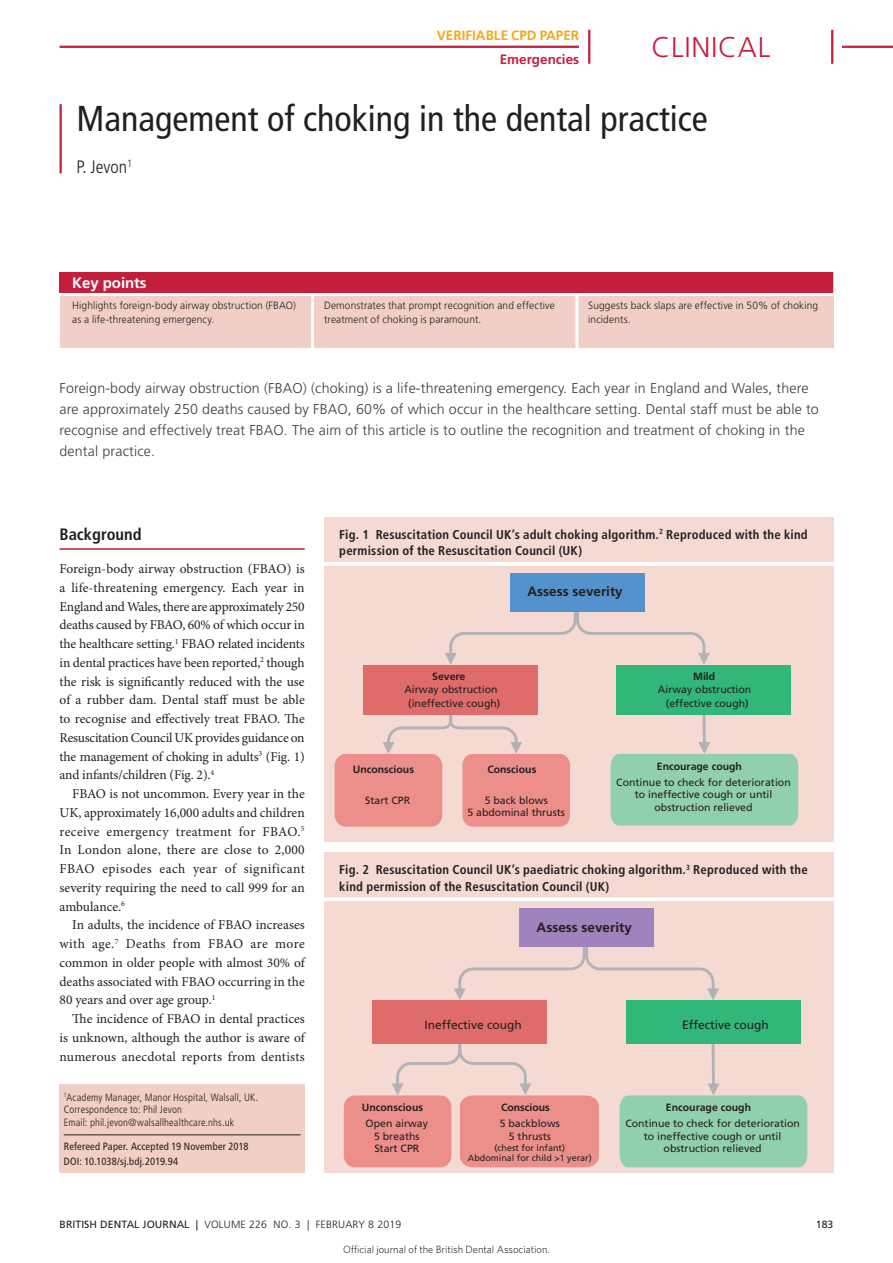
<style>
.page{position:relative;width:893px;height:1263px;background:#fff}
.page>*{position:absolute;margin:0;border:0;box-sizing:border-box;transform-origin:0 0}
.head{font:condensed 36px "Frutiger LT Std";color:#231f20}
.t1{font:300 28.5px "Frutiger LT Std";letter-spacing:.025em;color:#c31f3d}
.author{font:300 condensed 18px "Frutiger LT Std";color:#231f20}
.crosshead_1{font:700 condensed 16.5px "Frutiger LT Std";color:#231f20}
.key_points_-_head{font:700 15px "Frutiger LT Std";letter-spacing:-.01em;color:#fff}
.abstract{font:300 14.25px/21px "Frutiger LT Std";letter-spacing:.01em;color:#3e3e3f}
.body{font:13.5px/18.8px "Minion Pro";letter-spacing:.005em;color:#231f20;text-align:justify}
.body_fullout{font:13.5px/18.8px "Minion Pro";letter-spacing:-.01em;color:#231f20;text-align:justify}
.t2{font:700 13.5px "Frutiger LT Std";color:#231f20}
.Tag_-_VERIFIABLE_CPD{font:700 13.5px "Frutiger LT Std";color:#f9a71b}
.Tag_-_VERIFIABLE_CPD-2{font:700 13.5px "Frutiger LT Std";color:#c31f3d}
.fig_caption_1{font:700 condensed 12.75px/16.5px "Frutiger LT Std";letter-spacing:.015em;color:#231f20}
.t3{font:12px "Frutiger LT Std";color:#231f20}
.page_footer{font:10.5px/12.6px "Frutiger LT Std";color:#231f20;text-align:center}
.key_points{font:300 10.5px/13.5px "Frutiger LT Std";letter-spacing:.01em;color:#231f20}
.author_biog{font:300 condensed 10.5px/12.8px "Frutiger LT Std";letter-spacing:.015em;color:#231f20}
.article_details{font:condensed 10.5px "Frutiger LT Std";letter-spacing:.015em;color:#231f20}
.t4{font:700 10.5px "Frutiger LT Std";color:#231f20}
.page_footer-2{font:300 10.5px "Frutiger LT Std";letter-spacing:.02em;color:#231f20}
.t5{font:300 10.5px "Whitney";color:#000}
.t6{font:9px/10.8px "Frutiger LT Std";color:#231f20;text-align:center}
.s1{font-weight:700}
.s2{font-weight:400}
</style>
<div class="page">
<hr style="left:60px;top:548px;width:245px;height:2px;background:#c31f3d">
<div style="left:60px;top:1084px;width:245px;height:89px;background:#f1cec6"></div>
<hr style="left:64px;top:1134px;width:236px;height:1px;background:#231f20">
<hr style="left:60px;top:104px;width:2px;height:69px;background:#c31f3d">
<div style="left:60px;top:272px;width:773px;height:76px;background:#f1cec6"></div>
<hr style="left:60px;top:293px;width:773px;height:3px;background:#fff">
<div style="left:60px;top:272px;width:773px;height:21px;background:#c31f3d"></div>
<hr style="left:311px;top:294px;width:3px;height:58px;background:#fff">
<hr style="left:575px;top:294px;width:3px;height:58px;background:#fff">
<div style="left:324px;top:517px;width:510px;height:324px;background:#f5d9d3"></div>
<hr style="left:703px;top:714px;width:3px;height:29px;background:#b1b2b6">
<svg style="left:445px;top:612px;width:265px;height:53px"></svg>
<div style="left:335px;top:754px;width:107px;height:73px;background:#ec8f8a;border-radius:11px"></div>
<div style="left:462px;top:754px;width:108px;height:73px;background:#ec8f8a;border-radius:11px"></div>
<div style="left:617px;top:665px;width:174px;height:49px;background:#31b77a"></div>
<div style="left:510px;top:573px;width:135px;height:39px;background:#5492cd"></div>
<svg style="left:383px;top:714px;width:139px;height:40px"></svg>
<div style="left:363px;top:665px;width:175px;height:49px;background:#df6c6a"></div>
<svg style="left:610px;top:742px;width:188px;height:84px;background:#9fd1b2"></svg>
<svg style="left:324px;top:562px;width:510px;height:4px;background:#fefcfb"></svg>
<div style="left:324px;top:852px;width:510px;height:321px;background:#f5d9d3"></div>
<hr style="left:712px;top:1044px;width:3px;height:41px;background:#b1b2b6">
<svg style="left:454px;top:947px;width:265px;height:53px"></svg>
<div style="left:344px;top:1095px;width:107px;height:72px;background:#ec8f8a;border-radius:11px"></div>
<div style="left:626px;top:1000px;width:174px;height:44px;background:#31b77a"></div>
<svg style="left:620px;top:1083px;width:187px;height:84px;background:#9fd1b2"></svg>
<div style="left:519px;top:908px;width:135px;height:39px;background:#9e83bc"></div>
<svg style="left:392px;top:1044px;width:207px;height:123px"></svg>
<div style="left:372px;top:1000px;width:175px;height:44px;background:#df6c6a"></div>
<svg style="left:324px;top:897px;width:510px;height:4px;background:#fdfaf9"></svg>
<hr style="left:60px;top:46px;width:833px;height:2px;background:#c31f3d">
<div style="left:580px;top:30px;width:262px;height:34px;background:#fff"></div>
<hr style="left:831px;top:30px;width:2px;height:34px;background:#c31f3d">
<hr style="left:588px;top:30px;width:2px;height:34px;background:#c31f3d">
<p class="Tag_-_VERIFIABLE_CPD" style="left:437px;top:27px;width:144px">VERIFIABLE CPD PAPER</p>
<h2 class="t1" style="left:651px;top:31px;width:120px">CLINICAL</h2>
<p class="Tag_-_VERIFIABLE_CPD-2" style="left:500px;top:51px;width:81px">Emergencies</p>
<p class="head" style="left:77px;top:98px;width:633px">Management of choking in the dental practice</p>
<p class="author" style="left:77px;top:157px;width:57px">P. Jevon<sup>1</sup></p>
<p class="key_points_-_head" style="left:72px;top:274px;width:76px">Key points</p>
<p class="key_points" style="left:72px;top:299px;width:225px">Highlights foreign-body airway obstruction (FBAO) as a life-threatening emergency.</p>
<p class="key_points" style="left:324px;top:299px;width:232px">Demonstrates that prompt recognition and effective treatment of choking is paramount.</p>
<p class="key_points" style="left:588px;top:299px;width:231px">Suggests back slaps are effective in 50% of choking incidents.</p>
<p class="abstract" style="left:60px;top:378px;width:761px">Foreign-body airway obstruction (FBAO) (choking) is a life-threatening emergency. Each year in England and Wales, there are approximately 250 deaths caused by FBAO, 60% of which occur in the healthcare setting. Dental staff must be able to recognise and effectively treat FBAO. The aim of this article is to outline the recognition and treatment of choking in the dental practice.</p>
<p class="crosshead_1" style="left:60px;top:524px;width:84px">Background</p>
<p class="body_fullout" style="left:60px;top:560px;width:247px">Foreign-body airway obstruction (FBAO) is a life-threatening emergency. Each year in England and Wales, there are approximately 250 deaths caused by FBAO, 60% of which occur in the healthcare setting.<sup>1</sup> FBAO related incidents in dental practices have been reported,<sup>2</sup> though the risk is significantly reduced with the use of a rubber dam. Dental staff must be able to recognise and effectively treat FBAO. The Resuscitation Council UK provides guidance on the management of choking in adults<sup>3</sup> (Fig. 1) and infants/children (Fig. 2).<sup>4</sup></p>
<p class="body" style="left:60px;top:785px;width:247px;text-indent:13px">FBAO is not uncommon. Every year in the UK, approximately 16,000 adults and children receive emergency treatment for FBAO.<sup>5<br></sup>In London alone, there are close to 2,000<br>FBAO episodes each year of significant severity requiring the need to call 999 for an ambulance.<sup>6</sup></p>
<p class="body" style="left:60px;top:916px;width:247px;text-indent:13px">In adults, the incidence of FBAO increases with age.<sup>7</sup> Deaths from FBAO are more common in older people with almost 30% of deaths associated with FBAO occurring in the 80 years and over age group.<sup>1</sup></p>
<p class="body" style="left:60px;top:1010px;width:247px;text-indent:13px">The incidence of FBAO in dental practices is unknown, although the author is aware of numerous anecdotal reports from dentists</p>
<p class="author_biog" style="left:64px;top:1091px;width:196px"><sup>1</sup>Academy Manager, Manor Hospital, Walsall, UK.<br>Correspondence to: Phil Jevon<br>Email: phil.jevon@walsallhealthcare.nhs.uk</p>
<p class="article_details" style="left:64px;top:1140px;width:186px">Refereed Paper. Accepted 19 November 2018</p>
<p class="article_details" style="left:64px;top:1155px;width:116px">DOI: 10.1038/sj.bdj.2019.94</p>
<p class="fig_caption_1" style="left:339px;top:526px;width:470px">Fig. 1 Resuscitation Council UK’s adult choking algorithm.<sup>2</sup> Reproduced with the kind permission of the Resuscitation Council (UK)</p>
<p class="t2" style="left:527px;top:583px;width:97px">Assess severity</p>
<p class="t4" style="left:432px;top:670px;width:35px">Severe</p>
<p class="page_footer" style="left:404px;top:683px;width:95px">Airway obstruction</p>
<p class="page_footer" style="left:408px;top:697px;width:94px">(ineffective cough)</p>
<p class="page_footer" style="left:658px;top:669px;width:95px;line-height:13.6px"><span class="s1">Mild<br></span>Airway obstruction (effective cough)</p>
<p class="t4" style="left:353px;top:763px;width:63px">Unconscious</p>
<p class="t4" style="left:487px;top:763px;width:50px">Conscious</p>
<p class="page_footer" style="left:365px;top:794px;width:46px">Start CPR</p>
<p class="page_footer" style="left:467px;top:794px;width:99px">5 back blows<br>5 abdominal thrusts</p>
<p class="page_footer" style="left:616px;top:758px;width:176px;line-height:15.8px;text-align:left;text-indent:41px"><span class="s1">Encourage cough<br></span>Continue to check for deterioration</p>
<p class="page_footer" style="left:635px;top:788px;width:139px">to ineffective cough or until obstruction relieved</p>
<p class="fig_caption_1" style="left:339px;top:861px;width:470px">Fig. 2 Resuscitation Council UK’s paediatric choking algorithm.<sup>3</sup> Reproduced with the kind permission of the Resuscitation Council (UK)</p>
<p class="t2" style="left:537px;top:919px;width:97px">Assess severity</p>
<p class="t3" style="left:424px;top:1018px;width:99px">Ineffective cough</p>
<p class="t4" style="left:362px;top:1101px;width:63px">Unconscious</p>
<p class="t4" style="left:501px;top:1101px;width:50px">Conscious</p>
<p class="t3" style="left:682px;top:1018px;width:88px">Effective cough</p>
<p class="t4" style="left:666px;top:1101px;width:87px">Encourage cough</p>
<p class="page_footer" style="left:366px;top:1117px;width:64px">Open airway<br>5 breaths<br>Start CPR</p>
<p class="page_footer" style="left:500px;top:1117px;width:62px">5 backblows<br>5 thrusts</p>
<p class="t6" style="left:468px;top:1142px;width:125px">(chest for infant)<br>Abdominal for child &gt;1 yerar)</p>
<p class="page_footer" style="left:625px;top:1117px;width:176px">Continue to check for deterioration to ineffective cough or until obstruction relieved</p>
<p class="page_footer-2" style="left:60px;top:1219px;width:343px"><span class="s2">BRITISH DENTAL JOURNAL |</span> VOLUME 226 NO. 3 | FEBRUARY 8 2019</p>
<p class="page_footer" style="left:816px;top:1218px;width:19px">183</p>
<p class="t5" style="left:343px;top:1243px;width:208px">Official journal of the British Dental Association.</p>
</div>
